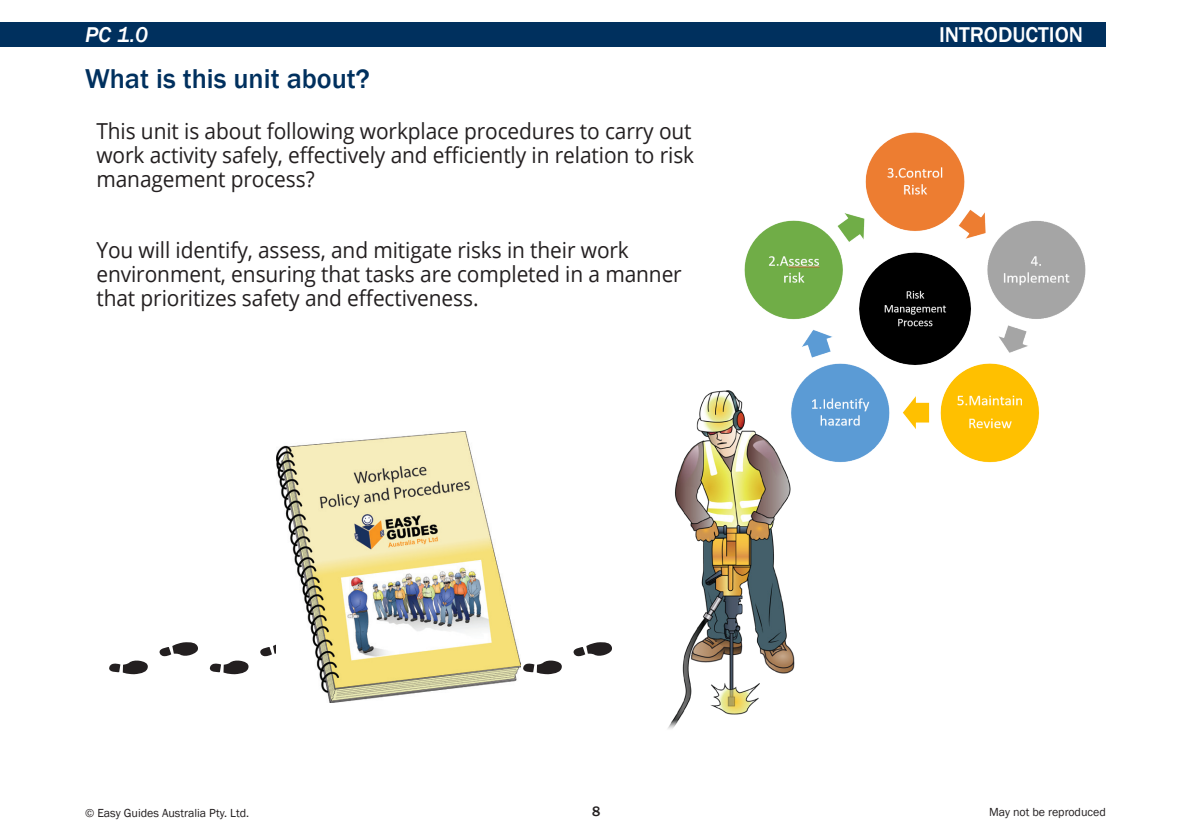
<style>
.page{position:relative;width:1191px;height:840px;background:#fff}
.page>*{position:absolute;margin:0;border:0;box-sizing:border-box;transform-origin:0 0}
.Heading_2{font:500 28px "Franklin Gothic";color:#00305e}
.Body_text{font:22px/24px "Open Sans";letter-spacing:-.005em;color:#231f20;text-align:justify;scale:.95 1}
.t1{font:500 22px "Franklin Gothic";color:#fff}
.Performance_criteria{font:italic 500 22px "Franklin Gothic";color:#fff}
.t2{font:500 14px "Franklin Gothic";color:#231f20}
.t3{font:12px "Franklin Gothic";color:#231f20}
</style>
<div class="page">
<div style="left:0;top:23px;width:1106px;height:24px;background:#00305e"></div>
<img style="left:668px;top:390px;width:127px;height:339px">
<svg style="left:109px;top:660px;width:39px;height:13px"></svg>
<svg style="left:159px;top:642px;width:39px;height:15px"></svg>
<svg style="left:209px;top:660px;width:40px;height:13px"></svg>
<svg style="left:260px;top:644px;width:16px;height:13px"></svg>
<svg style="left:523px;top:660px;width:39px;height:13px"></svg>
<svg style="left:573px;top:642px;width:39px;height:15px"></svg>
<img style="left:276px;top:431px;width:244px;height:271px">
<img style="left:731px;top:132px;width:355px;height:340px">
<p class="Performance_criteria" style="left:85px;top:22px;width:64px">PC 1.0</p>
<p class="Heading_2" style="left:85px;top:61px;width:286px">What is this unit about?</p>
<p class="Body_text" style="left:96px;top:118px;width:631px">This unit is about following workplace procedures to carry out work activity safely, effectively and efficiently in relation to risk management process?</p>
<p class="Body_text" style="left:96px;top:237px;width:618px;text-align:left">You will identify, assess, and mitigate risks in their work environment, ensuring that tasks are completed in a manner that prioritizes safety and effectiveness.</p>
<p class="t1" style="left:939px;top:21px;width:146px">INTRODUCTION</p>
<p class="t3" style="left:85px;top:805px;width:166px">© Easy Guides Australia Pty. Ltd.</p>
<p class="t2" style="left:592px;top:802px;width:10px">8</p>
<p class="t3" style="left:989px;top:804px;width:118px">May not be reproduced</p>
</div>
